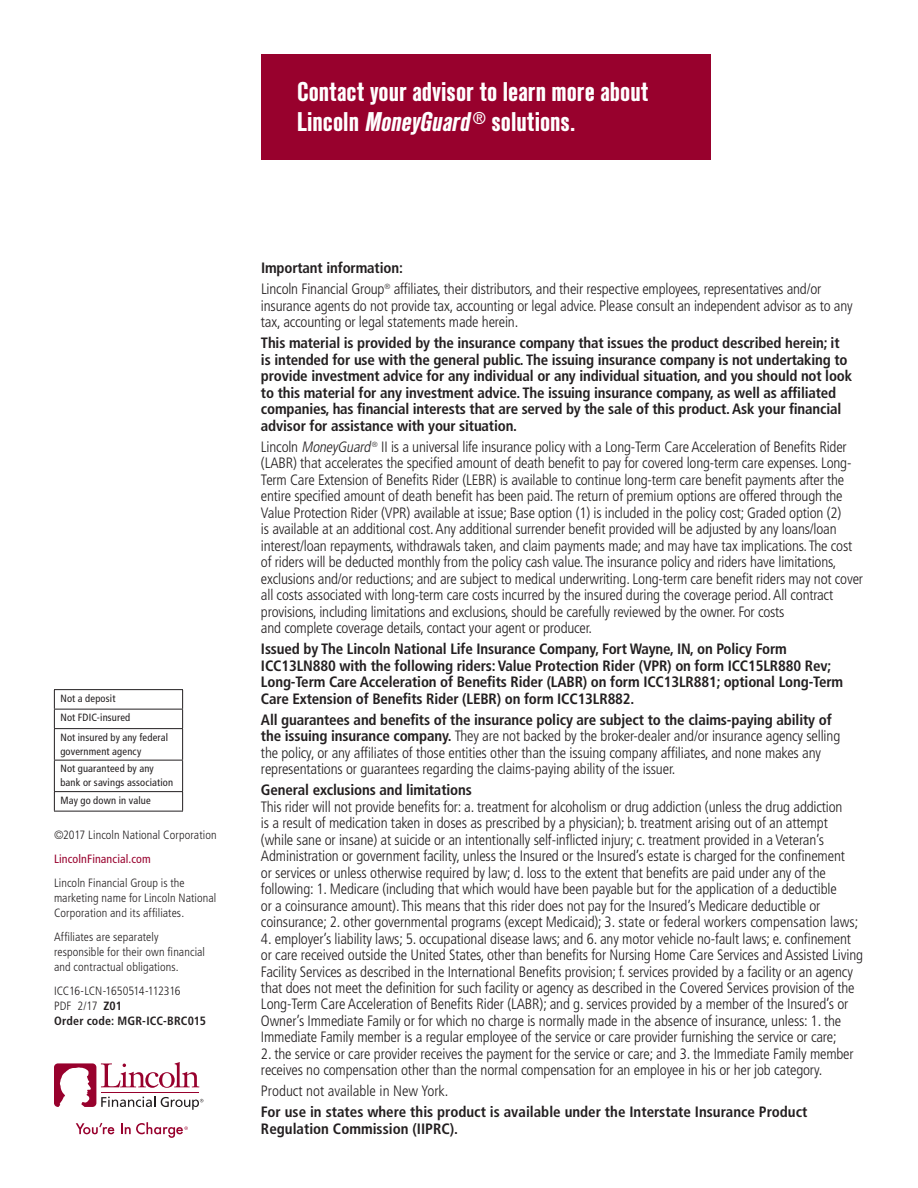
<style>
.page{position:relative;width:918px;height:1188px;background:#fff}
.page>*{position:absolute;margin:0;border:0;box-sizing:border-box;transform-origin:0 0}
.t1{font:700 condensed 27px/30px "Standard CT";color:#fff}
.t2{font:300 condensed 15px/16.5px "Frutiger LT Std";letter-spacing:-.01em;color:#231f20}
.t3{font:700 condensed 15px/16.5px "Frutiger LT Std";letter-spacing:-.01em;color:#231f20}
.t4{font:300 condensed 12px/15px "Frutiger LT Std";letter-spacing:.01em;color:#231f20}
.t5{font:300 condensed 12px/15px "Frutiger LT Std";letter-spacing:-.025em;color:#231f20}
.t6{font:condensed 12px "Frutiger LT Std";letter-spacing:.01em;color:#98012d}
.t7{font:condensed 10.5px/19.5px "Frutiger LT Std";letter-spacing:.015em;color:#231f20}
.s1{font-style:italic}
.s2{font-weight:700}
</style>
<div class="page">
<hr style="left:54px;top:689px;width:129px;height:1px;background:#231f20">
<hr style="left:54px;top:709px;width:129px;height:1px;background:#231f20">
<svg style="left:54px;top:690px;width:1px;height:38px"></svg>
<svg style="left:182px;top:690px;width:1px;height:38px"></svg>
<hr style="left:54px;top:728px;width:129px;height:1px;background:#231f20">
<hr style="left:54px;top:729px;width:1px;height:31px;background:#231f20">
<hr style="left:182px;top:729px;width:1px;height:31px;background:#231f20">
<hr style="left:54px;top:760px;width:129px;height:1px;background:#231f20">
<hr style="left:54px;top:760px;width:1px;height:31px;background:#231f20">
<hr style="left:182px;top:760px;width:1px;height:31px;background:#231f20">
<hr style="left:54px;top:791px;width:129px;height:1px;background:#231f20">
<svg style="left:54px;top:792px;width:1px;height:19px"></svg>
<svg style="left:182px;top:792px;width:1px;height:19px"></svg>
<hr style="left:54px;top:811px;width:129px;height:1px;background:#231f20">
<div style="left:261px;top:54px;width:449px;height:105px;background:#98012d"></div>
<svg style="left:76px;top:1123px;width:38px;height:11px"></svg>
<svg style="left:54px;top:1062px;width:149px;height:48px"></svg>
<svg style="left:121px;top:1122px;width:67px;height:16px"></svg>
<h1 class="t1" style="left:297px;top:77px;width:353px">Contact your advisor to learn more about<br>Lincoln <span class="s1">MoneyGuard</span><sup>®</sup> solutions.</h1>
<p class="t7" style="left:60px;top:689px;width:109px">Not a deposit<br>Not FDIC-insured<br>Not insured by any federal</p>
<p class="t7" style="left:60px;top:742px;width:95px;line-height:18px">government agency<br>Not guaranteed by any</p>
<p class="t7" style="left:60px;top:773px;width:114px;line-height:18px">bank or savings association<br>May go down in value</p>
<p class="t4" style="left:54px;top:827px;width:164px">©2017 Lincoln National Corporation</p>
<p class="t6" style="left:54px;top:851px;width:98px">LincolnFinancial.com</p>
<p class="t4" style="left:54px;top:875px;width:164px">Lincoln Financial Group is the marketing name for Lincoln National<br>Corporation and its affiliates.</p>
<p class="t4" style="left:54px;top:929px;width:153px">Affiliates are separately responsible for their own financial and contractual obligations.</p>
<p class="t5" style="left:54px;top:983px;width:154px">ICC16-LCN-1650514-112316<br>PDF 2/17 <span class="s2">Z01<br>Order code: MGR-ICC-BRC015</span></p>
<p class="t2" style="left:261px;top:258px;width:562px;line-height:21px"><span class="s2">Important information:<br></span>Lincoln Financial Group<sup>®</sup> affiliates, their distributors, and their respective employees, representatives and/or</p>
<p class="t2" style="left:261px;top:297px;width:593px">insurance agents do not provide tax, accounting or legal advice. Please consult an independent advisor as to any tax, accounting or legal statements made herein.</p>
<p class="t3" style="left:261px;top:335px;width:593px">This material is provided by the insurance company that issues the product described herein; it is intended for use with the general public. The issuing insurance company is not undertaking to provide investment advice for any individual or any individual situation, and you should not look to this material for any investment advice. The issuing insurance company, as well as affiliated companies, has financial interests that are served by the sale of this product. Ask your financial advisor for assistance with your situation.</p>
<p class="t2" style="left:261px;top:438px;width:604px">Lincoln <span class="s1">MoneyGuard</span><sup>®</sup> II is a universal life insurance policy with a Long-Term Care Acceleration of Benefits Rider (LABR) that accelerates the specified amount of death benefit to pay for covered long-term care expenses. Long-Term Care Extension of Benefits Rider (LEBR) is available to continue long-term care benefit payments after the entire specified amount of death benefit has been paid. The return of premium options are offered through the Value Protection Rider (VPR) available at issue; Base option (1) is included in the policy cost; Graded option (2)<br>is available at an additional cost. Any additional surrender benefit provided will be adjusted by any loans/loan interest/loan repayments, withdrawals taken, and claim payments made; and may have tax implications. The cost of riders will be deducted monthly from the policy cash value. The insurance policy and riders have limitations, exclusions and/or reductions; and are subject to medical underwriting. Long-term care benefit riders may not cover all costs associated with long-term care costs incurred by the insured during the coverage period. All contract provisions, including limitations and exclusions, should be carefully reviewed by the owner. For costs<br>and complete coverage details, contact your agent or producer.</p>
<p class="t3" style="left:261px;top:641px;width:584px">Issued by The Lincoln National Life Insurance Company, Fort Wayne, IN, on Policy Form ICC13LN880 with the following riders: Value Protection Rider (VPR) on form ICC15LR880 Rev; Long-Term Care Acceleration of Benefits Rider (LABR) on form ICC13LR881; optional Long-Term Care Extension of Benefits Rider (LEBR) on form ICC13LR882.</p>
<p class="t2" style="left:261px;top:711px;width:581px"><span class="s2">All guarantees and benefits of the insurance policy are subject to the claims-paying ability of the issuing insurance company.</span> They are not backed by the broker-dealer and/or insurance agency selling the policy, or any affiliates of those entities other than the issuing company affiliates, and none makes any representations or guarantees regarding the claims-paying ability of the issuer.</p>
<p class="t3" style="left:261px;top:782px;width:212px">General exclusions and limitations</p>
<p class="t2" style="left:261px;top:798px;width:599px">This rider will not provide benefits for: a. treatment for alcoholism or drug addiction (unless the drug addiction<br>is a result of medication taken in doses as prescribed by a physician); b. treatment arising out of an attempt (while sane or insane) at suicide or an intentionally self-inflicted injury; c. treatment provided in a Veteran’s Administration or government facility, unless the Insured or the Insured’s estate is charged for the confinement or services or unless otherwise required by law; d. loss to the extent that benefits are paid under any of the following: 1. Medicare (including that which would have been payable but for the application of a deductible<br>or a coinsurance amount). This means that this rider does not pay for the Insured’s Medicare deductible or coinsurance; 2. other governmental programs (except Medicaid); 3. state or federal workers compensation laws;</p>
<p class="t2" style="left:261px;top:930px;width:604px">4. employer’s liability laws; 5. occupational disease laws; and 6. any motor vehicle no-fault laws; e. confinement or care received outside the United States, other than benefits for Nursing Home Care Services and Assisted Living Facility Services as described in the International Benefits provision; f. services provided by a facility or an agency that does not meet the definition for such facility or agency as described in the Covered Services provision of the Long-Term Care Acceleration of Benefits Rider (LABR); and g. services provided by a member of the Insured’s or Owner’s Immediate Family or for which no charge is normally made in the absence of insurance, unless: 1. the Immediate Family member is a regular employee of the service or care provider furnishing the service or care;</p>
<p class="t2" style="left:261px;top:1046px;width:594px">2. the service or care provider receives the payment for the service or care; and 3. the Immediate Family member receives no compensation other than the normal compensation for an employee in his or her job category.</p>
<p class="t2" style="left:261px;top:1083px;width:189px">Product not available in New York.</p>
<p class="t3" style="left:261px;top:1104px;width:548px">For use in states where this product is available under the Interstate Insurance Product<br>Regulation Commission (IIPRC).</p>
</div>
